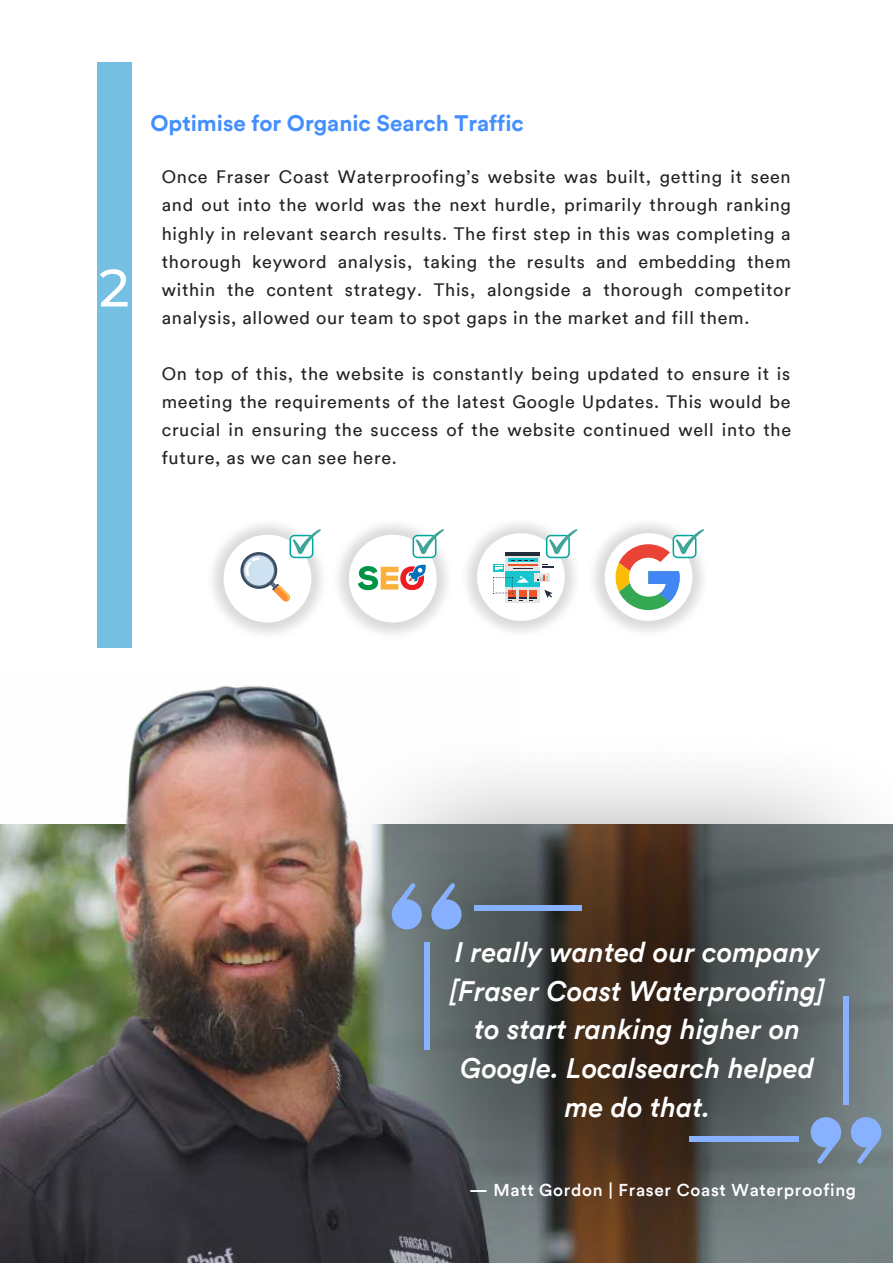
<style>
.page{position:relative;width:893px;height:1264px;background:#fff}
.page>*{position:absolute;margin:0;border:0;box-sizing:border-box;transform-origin:0 0}
.t1{font:500 52.65px "Montserrat";color:#fff}
.t2{font:italic 500 28.2px/38.8px "Circular TT";color:#fff;text-align:center}
.t3{font:700 22.5px "Circular TT";color:#438fff}
.t4{font:18px/28px "Circular TT";letter-spacing:.04em;color:#222;text-align:justify}
.t5{font:500 17.25px "Circular TT";letter-spacing:.04em;color:#fff}
</style>
<div class="page">
<div style="left:97px;top:63px;width:34px;height:585px;background:#74bfe2"></div>
<img style="left:212px;top:524px;width:110px;height:110px">
<div style="left:223px;top:534px;width:88px;height:88px;background:#fff;border-radius:50%"></div>
<img style="left:338px;top:524px;width:109px;height:110px">
<div style="left:349px;top:534px;width:87px;height:88px;background:#fff;border-radius:50%"></div>
<svg style="left:358px;top:564px;width:68px;height:26px"></svg>
<svg style="left:270px;top:581px;width:20px;height:20px"></svg>
<svg style="left:240px;top:552px;width:37px;height:37px"></svg>
<svg style="left:242px;top:554px;width:33px;height:33px"></svg>
<div style="left:244px;top:555px;width:30px;height:30px;background:#cee2f2;border-radius:50%"></div>
<svg style="left:245px;top:557px;width:14px;height:19px"></svg>
<img style="left:466px;top:523px;width:112px;height:109px">
<div style="left:477px;top:533px;width:87px;height:88px;background:#fff;border-radius:50%"></div>
<svg style="left:505px;top:600px;width:35px;height:2px"></svg>
<svg style="left:289px;top:529px;width:32px;height:29px"></svg>
<svg style="left:412px;top:529px;width:32px;height:29px"></svg>
<svg style="left:493px;top:529px;width:84px;height:71px"></svg>
<svg style="left:615px;top:529px;width:89px;height:81px"></svg>
<img style="left:519px;top:773px;width:373px;height:489px">
<div style="left:474px;top:904px;width:107px;height:6px;background:#88b2ff"></div>
<div style="left:810px;top:1117px;width:31px;height:30px;background:#88b2ff;border-radius:50%"></div>
<svg style="left:816px;top:1141px;width:22px;height:22px"></svg>
<div style="left:850px;top:1117px;width:31px;height:30px;background:#88b2ff;border-radius:50%"></div>
<svg style="left:856px;top:1141px;width:22px;height:22px"></svg>
<div style="left:843px;top:996px;width:5px;height:108px;background:#88b2ff"></div>
<div style="left:689px;top:1136px;width:109px;height:5px;background:#88b2ff"></div>
<img style="left:0;top:685px;width:519px;height:577px">
<h1 class="t1" style="left:99px;top:251px;width:32px">2</h1>
<p class="t3" style="left:150px;top:109px;width:375px">Optimise for Organic Search Traffic</p>
<p class="t4" style="left:162px;top:163px;width:630px">Once Fraser Coast Waterproofing’s website was built, getting it seen and out into the world was the next hurdle, primarily through ranking highly in relevant search results. The first step in this was completing a thorough keyword analysis, taking the results and embedding them within the content strategy. This, alongside a thorough competitor analysis, allowed our team to spot gaps in the market and fill them.</p>
<p class="t4" style="left:162px;top:359px;width:630px">On top of this, the website is constantly being updated to ensure it is meeting the requirements of the latest Google Updates. This would be crucial in ensuring the success of the website continued well into the future, as we can see here.</p>
<h2 class="t2" style="left:450px;top:931px;width:377px">I really wanted our company [Fraser Coast Waterproofing] to start ranking higher on<br>Google. Localsearch helped me do that.</h2>
<p class="t5" style="left:469px;top:1179px;width:388px">— Matt Gordon | Fraser Coast Waterproofing</p>
</div>
